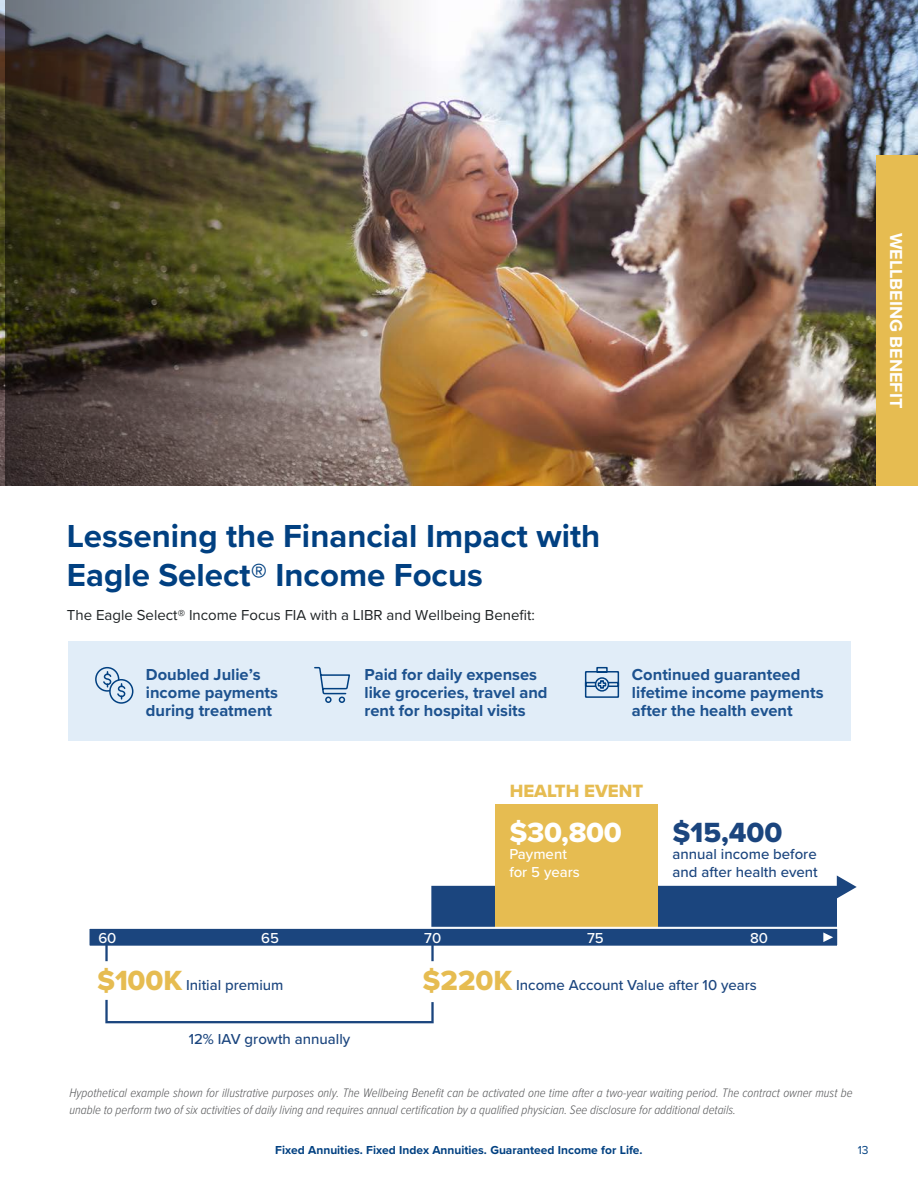
<style>
.page{position:relative;width:918px;height:1188px;background:#fff}
.page>*{position:absolute;margin:0;border:0;box-sizing:border-box;transform-origin:0 0}
.t1{font:700 33px/39px "Proxima Nova";color:#014081}
.t2{font:28.8px "Proxima Nova Extrabld";color:#1b457e}
.t3{font:28.8px "Proxima Nova Extrabld";color:#fff}
.t4{font:18.45px "Proxima Nova Extrabld";color:#e6bc51}
.t5{font:700 18px "Proxima Nova";color:#fff}
.t6{font:700 16.5px/18px "Proxima Nova";color:#1d528f}
.t7{font:500 15px/17.2px "Proxima Nova";color:#1b457e}
.t8{font:15px "Proxima Nova";color:#1e2224}
.t9{font:500 15px/17.2px "Proxima Nova";color:#fff}
.t10{font:italic 300 12.75px/16.5px "Proxima Nova Cond";color:#57585a}
.t11{font:700 12px "Proxima Nova";color:#014081}
.t12{font:12px "Proxima Nova";color:#014081}
.s1{font-family:"Proxima Nova Extrabld";font-weight:400;font-size:28.8px;color:#e6bc51}
</style>
<div class="page">
<img style="left:0;top:0;width:918px;height:486px">
<div style="left:69px;top:642px;width:782px;height:99px;background:#e1edf8"></div>
<svg style="left:314px;top:666px;width:36px;height:37px"></svg>
<svg style="left:584px;top:666px;width:36px;height:32px"></svg>
<svg style="left:95px;top:666px;width:39px;height:38px"></svg>
<div style="left:876px;top:155px;width:42px;height:331px;background:#e6bc51"></div>
<svg style="left:105px;top:999px;width:329px;height:25px"></svg>
<div style="left:495px;top:805px;width:163px;height:130px;background:#e6bc51"></div>
<div style="left:89px;top:928px;width:749px;height:18px;background:#1b457e"></div>
<div style="left:88px;top:928px;width:750px;height:19px;border:1px solid #fff"></div>
<hr style="left:105px;top:943px;width:3px;height:17px;background:#1b457e">
<hr style="left:431px;top:943px;width:3px;height:17px;background:#1b457e">
<svg style="left:430px;top:875px;width:427px;height:67px"></svg>
<hr style="left:86px;top:927px;width:759px;height:1px;background:#fff">
<img style="left:5px;top:0;width:480px;height:486px">
<h3 class="t5" style="left:909px;top:233px;width:177px;rotate:90deg">WELLBEING BENEFIT</h3>
<h1 class="t1" style="left:67px;top:515px;width:535px">Lessening the Financial Impact with<br>Eagle Select® Income Focus</h1>
<p class="t8" style="left:67px;top:604px;width:470px">The Eagle Select® Income Focus FIA with a LIBR and Wellbeing Benefit:</p>
<p class="t6" style="left:146px;top:665px;width:134px">Doubled Julie’s income payments during treatment</p>
<p class="t6" style="left:365px;top:665px;width:185px">Paid for daily expenses like groceries, travel and rent for hospital visits</p>
<p class="t6" style="left:632px;top:665px;width:193px">Continued guaranteed lifetime income payments after the health event</p>
<h3 class="t4" style="left:510px;top:777px;width:135px">HEALTH EVENT</h3>
<h2 class="t3" style="left:509px;top:811px;width:114px">$30,800</h2>
<p class="t9" style="left:509px;top:845px;width:72px">Payment for 5 years</p>
<p class="t9" style="left:98px;top:928px;width:20px">60</p>
<p class="t9" style="left:261px;top:928px;width:19px">65</p>
<p class="t9" style="left:424px;top:928px;width:19px">70</p>
<p class="t9" style="left:587px;top:928px;width:18px">75</p>
<h2 class="t2" style="left:673px;top:811px;width:111px">$15,400</h2>
<p class="t7" style="left:673px;top:845px;width:147px">annual income before and after health event</p>
<p class="t9" style="left:750px;top:928px;width:19px">80</p>
<p class="t7" style="left:97px;top:975px;width:188px"><span class="s1">$100K</span> Initial premium</p>
<p class="t7" style="left:189px;top:1030px;width:163px">12% IAV growth annually</p>
<p class="t7" style="left:423px;top:975px;width:336px"><span class="s1">$220K</span> Income Account Value after 10 years</p>
<p class="t10" style="left:70px;top:1084px;width:785px">Hypothetical example shown for illustrative purposes only. The Wellbeing Benefit can be activated one time after a two-year waiting period. The contract owner must be unable to perform two of six activities of daily living and requires annual certification by a qualified physician. See disclosure for additional details.</p>
<p class="t11" style="left:275px;top:1141px;width:369px">Fixed Annuities. Fixed Index Annuities. Guaranteed Income for Life.</p>
<p class="t12" style="left:858px;top:1141px;width:12px">13</p>
</div>
